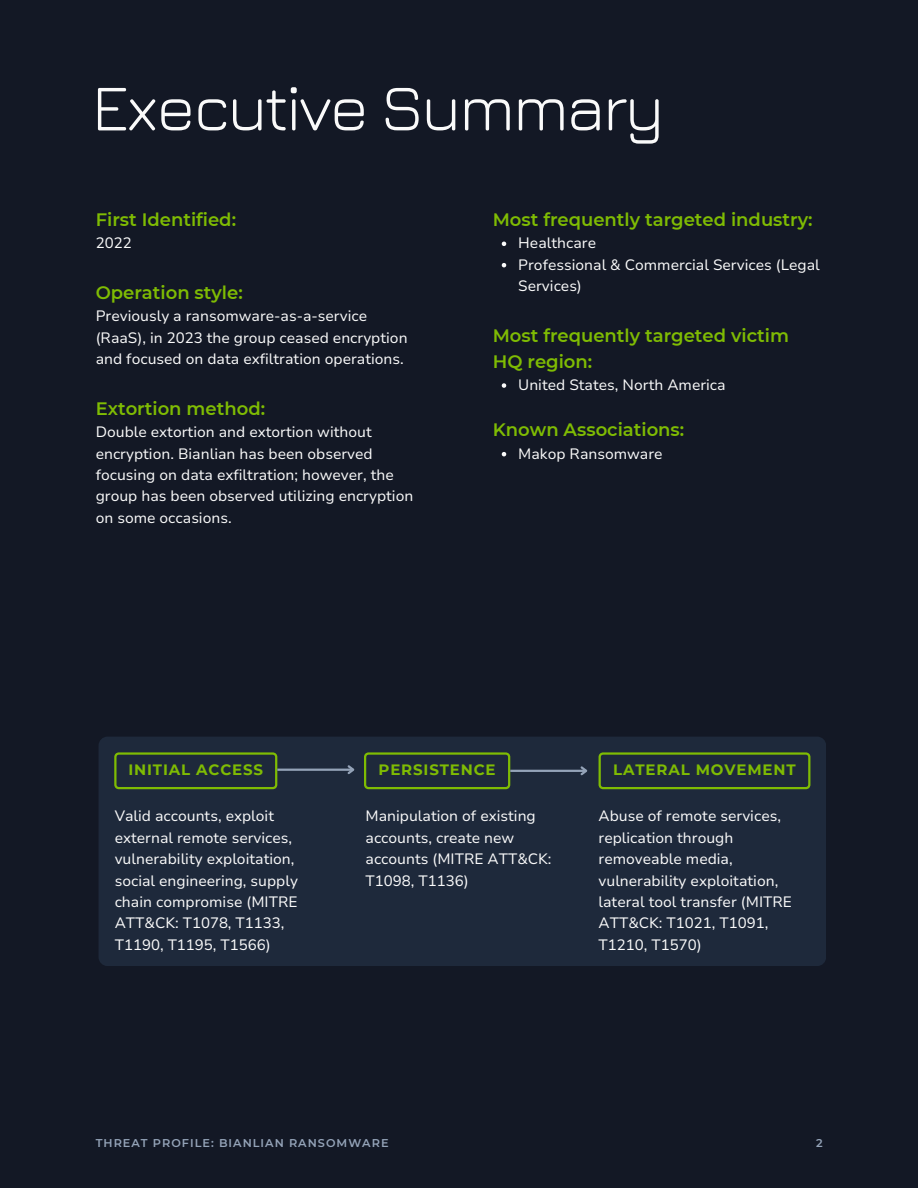
<style>
.page{position:relative;width:918px;height:1188px;background:#131825}
.page>*{position:absolute;margin:0;border:0;box-sizing:border-box;transform-origin:0 0}
.t1{font:66px "Jura";letter-spacing:-.04em;color:#fafafa}
.t2{font:600 18px/25.8px "Montserrat";color:#7fbc03}
.t3{font:15px/21.3px "Nunito Sans 10 pt";color:#fafafa}
.t4{font:700 15px "Montserrat";letter-spacing:.055em;color:#7fbc03}
.t5{font:600 11.25px "Montserrat";letter-spacing:.09em;color:#94a3b8}
</style>
<div class="page">
<svg style="left:502px;top:242px;width:4px;height:4px"></svg>
<svg style="left:502px;top:263px;width:4px;height:4px"></svg>
<svg style="left:502px;top:383px;width:4px;height:5px"></svg>
<svg style="left:502px;top:452px;width:4px;height:4px"></svg>
<div style="left:99px;top:737px;width:727px;height:229px;background:#1e293b;border-radius:9px"></div>
<svg style="left:114px;top:752px;width:163px;height:37px"></svg>
<svg style="left:364px;top:752px;width:146px;height:37px"></svg>
<svg style="left:599px;top:752px;width:211px;height:37px"></svg>
<hr style="left:277px;top:769px;width:76px;height:2px;background:#94a3b8">
<svg style="left:346px;top:765px;width:9px;height:9px"></svg>
<hr style="left:510px;top:770px;width:76px;height:2px;background:#94a3b8">
<svg style="left:579px;top:766px;width:9px;height:10px"></svg>
<h1 class="t1" style="left:92px;top:67px;width:574px">Executive Summary</h1>
<h3 class="t2" style="left:96px;top:206px;width:142px">First Identified:</h3>
<h3 class="t3" style="left:96px;top:233px;width:37px">2022</h3>
<h5 class="t2" style="left:96px;top:280px;width:149px">Operation style:</h5>
<h5 class="t3" style="left:96px;top:306px;width:313px">Previously a ransomware-as-a-service (RaaS), in 2023 the group ceased encryption and focused on data exfiltration operations.</h5>
<h5 class="t2" style="left:96px;top:395px;width:171px">Extortion method:</h5>
<h5 class="t3" style="left:96px;top:422px;width:319px">Double extortion and extortion without encryption. Bianlian has been observed focusing on data exfiltration; however, the group has been observed utilizing encryption on some occasions.</h5>
<h2 class="t2" style="left:493px;top:206px;width:321px">Most frequently targeted industry:</h2>
<p class="t3" style="left:518px;top:233px;width:79px">Healthcare</p>
<p class="t3" style="left:518px;top:254px;width:303px">Professional &amp; Commercial Services (Legal<br>Services)</p>
<h2 class="t2" style="left:493px;top:322px;width:298px">Most frequently targeted victim<br>HQ region:</h2>
<p class="t3" style="left:518px;top:374px;width:209px">United States, North America</p>
<h2 class="t2" style="left:493px;top:417px;width:193px">Known Associations:</h2>
<p class="t3" style="left:518px;top:443px;width:146px">Makop Ransomware</p>
<p class="t4" style="left:128px;top:760px;width:136px">INITIAL ACCESS</p>
<h4 class="t4" style="left:379px;top:760px;width:119px">PERSISTENCE</h4>
<h5 class="t4" style="left:613px;top:760px;width:184px">LATERAL MOVEMENT</h5>
<h4 class="t3" style="left:115px;top:806px;width:185px">Valid accounts, exploit external remote services, vulnerability exploitation, social engineering, supply chain compromise (MITRE<br>ATT&amp;CK: T1078, T1133,<br>T1190, T1195, T1566)</h4>
<p class="t3" style="left:366px;top:806px;width:188px">Manipulation of existing accounts, create new accounts (MITRE ATT&amp;CK:<br>T1098, T1136)</p>
<h4 class="t3" style="left:599px;top:806px;width:195px">Abuse of remote services, replication through removeable media, vulnerability exploitation, lateral tool transfer (MITRE<br>ATT&amp;CK: T1021, T1091,<br>T1210, T1570)</h4>
<h5 class="t5" style="left:96px;top:1136px;width:294px">THREAT PROFILE: BIANLIAN RANSOMWARE</h5>
<h5 class="t5" style="left:816px;top:1136px;width:8px">2</h5>
</div>
